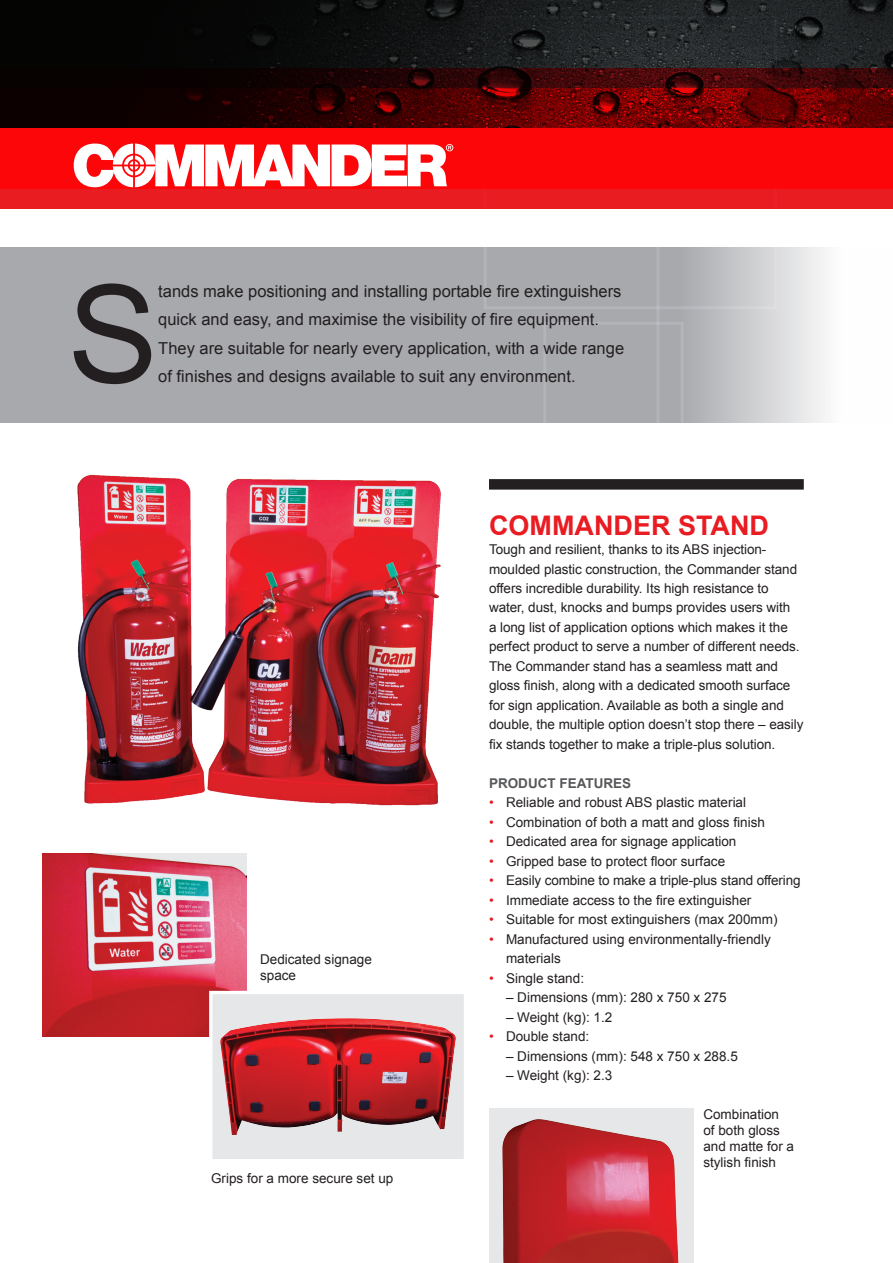
<style>
.page{position:relative;width:893px;height:1263px;background:#fff}
.page>*{position:absolute;margin:0;border:0;box-sizing:border-box;transform-origin:0 0}
.t1{font:135.9px "Arial";color:#231f20}
.t2{font:700 27px "Arial";color:#e91c22}
.t3{font:16.5px/28.5px "Arial";color:#231f20}
.t4{font:13.5px/19.5px "Arial";letter-spacing:-.005em;color:#231f20}
.t5{font:700 13.5px "Arial";color:#57585a}
.s1{color:#e91c22}
</style>
<div class="page">
<svg style="left:0;top:247px;width:825px;height:175px;background:#aeafb3"></svg>
<img style="left:0;top:0;width:893px;height:68px">
<div style="left:0;top:89px;width:893px;height:120px;background:#e91c22"></div>
<svg style="left:0;top:68px;width:893px;height:121px;background:#8b0305"></svg>
<div style="left:489px;top:479px;width:315px;height:11px;background:#231f20"></div>
<div style="left:484px;top:16px;width:293px;height:293px;border:3px solid #a8a9ad"></div>
<div style="left:656px;top:230px;width:209px;height:208px;border:3px solid #a8a9ad"></div>
<svg style="left:826px;top:375px;width:39px;height:63px"></svg>
<div style="left:543px;top:322px;width:141px;height:140px;border:3px solid #a8a9ad"></div>
<img style="left:77px;top:474px;width:364px;height:332px">
<img style="left:43px;top:854px;width:204px;height:183px">
<svg style="left:74px;top:144px;width:379px;height:43px;background:#feb7b8"></svg>
<div style="left:211px;top:992px;width:254px;height:169px;background:#e6e7e9"></div>
<img style="left:220px;top:1018px;width:236px;height:117px">
<div style="left:209px;top:991px;width:258px;height:171px;border:3px solid #fff"></div>
<img style="left:489px;top:1111px;width:204px;height:152px">
<h1 class="t1" style="left:68px;top:246px;width:92px">S</h1>
<p class="t3" style="left:158px;top:277px;width:467px">tands make positioning and installing portable fire extinguishers quick and easy, and maximise the visibility of fire equipment.<br>They are suitable for nearly every application, with a wide range of finishes and designs available to suit any environment.</p>
<p class="t4" style="left:260px;top:951px;width:113px;line-height:16.2px">Dedicated signage space</p>
<p class="t4" style="left:211px;top:1168px;width:184px">Grips for a more secure set up</p>
<h2 class="t2" style="left:489px;top:507px;width:242px">COMMANDER Stand</h2>
<p class="t4" style="left:489px;top:540px;width:316px">Tough and resilient, thanks to its ABS injection&shy;moulded plastic construction, the Commander stand offers incredible durability. Its high resistance to water, dust, knocks and bumps provides users with<br>a long list of application options which makes it the perfect product to serve a number of different needs.<br>The Commander stand has a seamless matt and gloss finish, along with a dedicated smooth surface for sign application. Available as both a single and double, the multiple option doesn’t stop there – easily fix stands together to make a triple-plus solution.</p>
<p class="t5" style="left:489px;top:774px;width:144px">PRODUCT FEATURES</p>
<p class="t4" style="left:489px;top:793px;width:259px"><span class="s1">•</span> Reliable and robust ABS plastic material</p>
<p class="t4" style="left:489px;top:813px;width:277px"><span class="s1">•</span> Combination of both a matt and gloss finish</p>
<p class="t4" style="left:489px;top:832px;width:249px"><span class="s1">•</span> Dedicated area for signage application</p>
<p class="t4" style="left:489px;top:852px;width:238px"><span class="s1">•</span> Gripped base to protect floor surface</p>
<p class="t4" style="left:489px;top:871px;width:313px"><span class="s1">•</span> Easily combine to make a triple-plus stand offering</p>
<p class="t4" style="left:489px;top:890px;width:264px"><span class="s1">•</span> Immediate access to the fire extinguisher</p>
<p class="t4" style="left:489px;top:910px;width:290px"><span class="s1">•</span> Suitable for most extinguishers (max 200mm)</p>
<p class="t4" style="left:506px;top:929px;width:266px;text-indent:-17px"><span class="s1">•</span> Manufactured using environmentally-friendly materials</p>
<p class="t4" style="left:489px;top:968px;width:97px"><span class="s1">•</span> Single stand:</p>
<p class="t4" style="left:506px;top:988px;width:222px">– Dimensions (mm): 280 x 750 x 275</p>
<p class="t4" style="left:506px;top:1007px;width:108px">– Weight (kg): 1.2</p>
<p class="t4" style="left:489px;top:1027px;width:102px"><span class="s1">•</span> Double stand:</p>
<p class="t4" style="left:506px;top:1046px;width:233px">– Dimensions (mm): 548 x 750 x 288.5</p>
<p class="t4" style="left:506px;top:1066px;width:108px">– Weight (kg): 2.3</p>
<p class="t4" style="left:703px;top:1106px;width:92px;line-height:16.2px">Combination<br>of both gloss and matte for a stylish finish</p>
</div>
